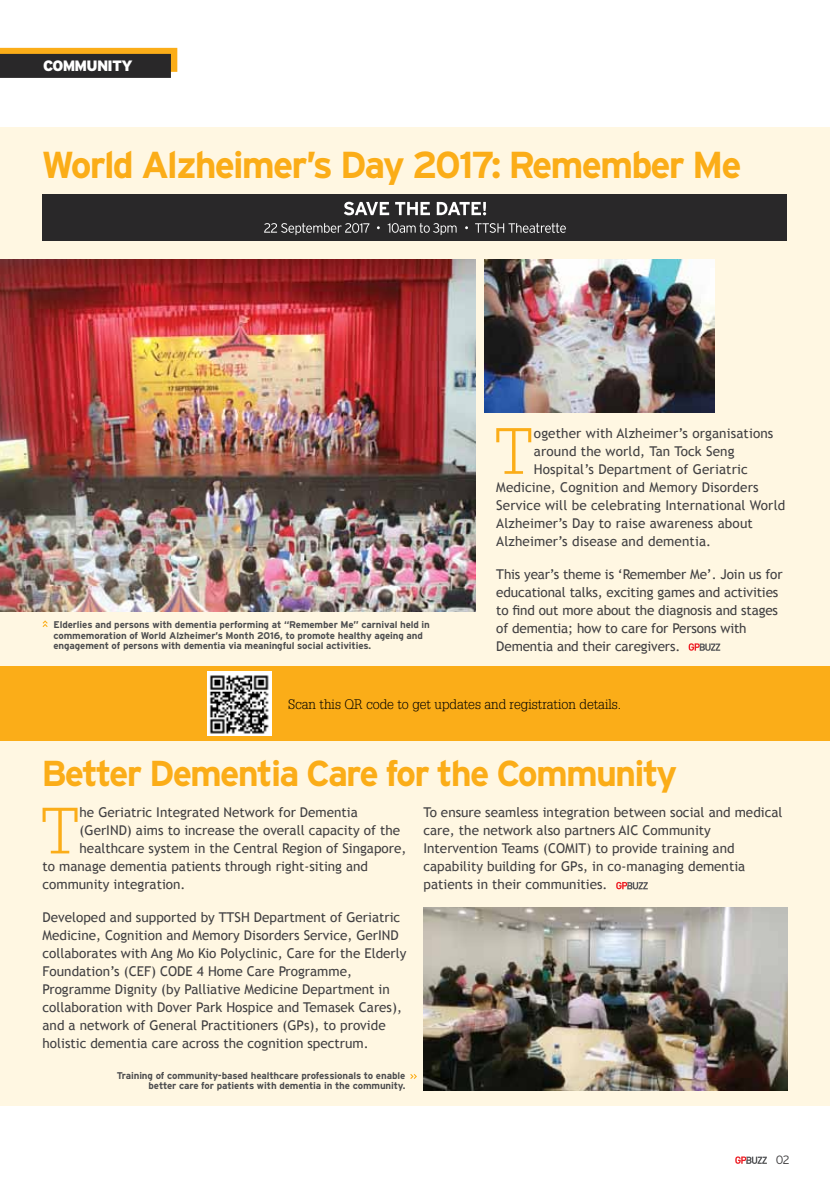
<style>
.page{position:relative;width:830px;height:1191px;background:#fff}
.page>*{position:absolute;margin:0;border:0;box-sizing:border-box;transform-origin:0 0}
.t1{font:300 63.75px "Glypha";color:#fbad18}
.t2{font:700 37.5px "Interstate";letter-spacing:-.05em;color:#fbad18}
.t3{font:700 36px "Interstate";letter-spacing:-.05em;color:#fbad18}
.t4{font:900 15px "Interstate";letter-spacing:-.05em;color:#fff}
.t5{font:13.5px/18px "Trebuchet MS";color:#414042}
.t6{font:300 13.5px "Glypha";color:#000}
.t7{font:300 12px "Interstate";color:#414042}
.t8{font:700 9.75px/10.5px "Interstate";letter-spacing:-.01em;color:#4d4d4f}
</style>
<div class="page">
<div style="left:0;top:128px;width:829px;height:978px;background:#fff7e2"></div>
<div style="left:0;top:48px;width:177px;height:24px;background:linear-gradient(to right,#fbad18,#fbad18)"></div>
<div style="left:0;top:54px;width:171px;height:24px;background:#292829"></div>
<svg style="left:735px;top:1156px;width:31px;height:8px"></svg>
<svg style="left:688px;top:643px;width:32px;height:8px"></svg>
<img style="left:0;top:259px;width:475px;height:352px">
<div style="left:0;top:666px;width:829px;height:75px;background:#fbad18"></div>
<img style="left:207px;top:672px;width:64px;height:63px">
<img style="left:484px;top:259px;width:229px;height:153px">
<img style="left:423px;top:907px;width:364px;height:183px">
<svg style="left:616px;top:882px;width:31px;height:7px"></svg>
<svg style="left:43px;top:620px;width:5px;height:7px"></svg>
<svg style="left:410px;top:1074px;width:7px;height:5px"></svg>
<div style="left:43px;top:194px;width:744px;height:47px;background:#292829"></div>
<svg style="left:344px;top:202px;width:142px;height:13px"></svg>
<svg style="left:264px;top:223px;width:301px;height:12px"></svg>
<p class="t4" style="left:43px;top:57px;width:91px">COMMUNITY</p>
<h2 class="t2" style="left:41px;top:144px;width:701px">World Alzheimer’s Day 2017: Remember Me</h2>
<p class="t8" style="left:53px;top:619px;width:378px">Elderlies and persons with dementia performing at “Remember Me” carnival held in commemoration of World Alzheimer’s Month 2016, to promote healthy ageing and engagement of persons with dementia via meaningful social activities.</p>
<h1 class="t1" style="left:494px;top:415px;width:41px">T</h1>
<p class="t5" style="left:533px;top:424px;width:241px">ogether with Alzheimer’s organisations</p>
<p class="t5" style="left:533px;top:442px;width:202px">around the world, Tan Tock Seng</p>
<p class="t5" style="left:533px;top:460px;width:215px">Hospital’s Department of Geriatric</p>
<p class="t5" style="left:496px;top:478px;width:264px">Medicine, Cognition and Memory Disorders</p>
<p class="t5" style="left:496px;top:496px;width:290px">Service will be celebrating International World</p>
<p class="t5" style="left:496px;top:514px;width:258px">Alzheimer’s Day to raise awareness about</p>
<p class="t5" style="left:496px;top:532px;width:216px">Alzheimer’s disease and dementia.</p>
<p class="t5" style="left:496px;top:565px;width:288px">This year’s theme is ‘Remember Me’. Join us for educational talks, exciting games and activities to find out more about the diagnosis and stages of dementia; how to care for Persons with Dementia and their caregivers.</p>
<p class="t6" style="left:288px;top:696px;width:334px">Scan this QR code to get updates and registration details.</p>
<h3 class="t3" style="left:41px;top:753px;width:637px">Better Dementia Care for the Community</h3>
<h1 class="t1" style="left:40px;top:794px;width:41px">T</h1>
<p class="t5" style="left:80px;top:804px;width:280px">he Geriatric Integrated Network for Dementia</p>
<p class="t5" style="left:423px;top:803px;width:360px">To ensure seamless integration between social and medical care, the network also partners AIC Community Intervention Teams (COMIT) to provide training and capability building for GPs, in co-managing dementia patients in their communities.</p>
<p class="t5" style="left:80px;top:822px;width:322px">(GerIND) aims to increase the overall capacity of the</p>
<p class="t5" style="left:80px;top:840px;width:328px">healthcare system in the Central Region of Singapore,</p>
<p class="t5" style="left:43px;top:858px;width:327px">to manage dementia patients through right-siting and</p>
<p class="t5" style="left:43px;top:876px;width:144px">community integration.</p>
<p class="t5" style="left:43px;top:908px;width:365px">Developed and supported by TTSH Department of Geriatric Medicine, Cognition and Memory Disorders Service, GerIND collaborates with Ang Mo Kio Polyclinic, Care for the Elderly Foundation’s (CEF) CODE 4 Home Care Programme, Programme Dignity (by Palliative Medicine Department in collaboration with Dover Park Hospice and Temasek Cares), and a network of General Practitioners (GPs), to provide holistic dementia care across the cognition spectrum.</p>
<p class="t8" style="left:117px;top:1070px;width:290px;text-align:right">Training of community-based healthcare professionals to enable better care for patients with dementia in the community.</p>
<p class="t7" style="left:775px;top:1153px;width:15px">02</p>
</div>
